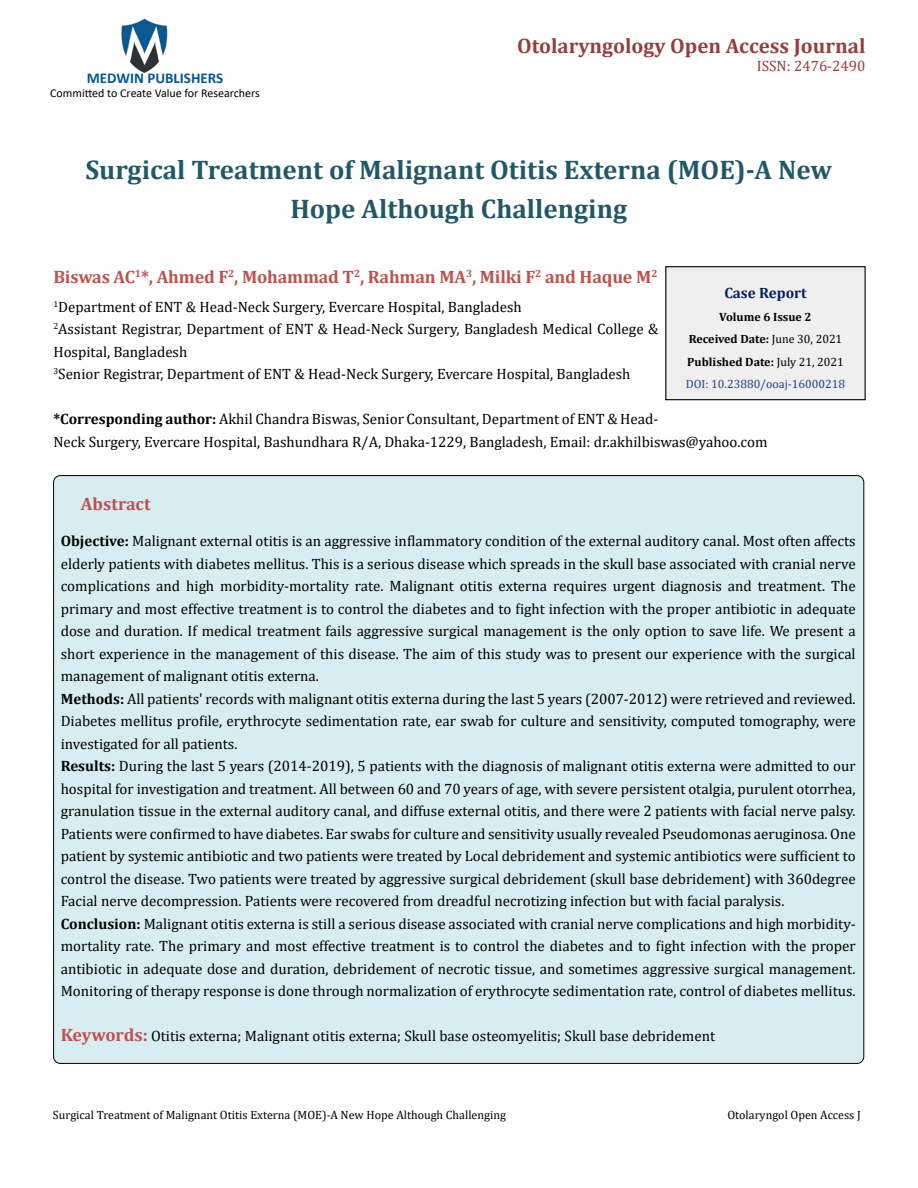
<style>
.page{position:relative;width:918px;height:1188px;background:#fff}
.page>*{position:absolute;margin:0;border:0;box-sizing:border-box;transform-origin:0 0}
.t1{font:700 27px/39px "Cambria";color:#215868;text-align:center}
.t2{font:700 21px "Cambria";color:#953f3c}
.t3{font:700 18px "Cambria";letter-spacing:-.01em;color:#c0504d}
.t4{font:15px/22.5px "Cambria";color:#000}
.t5{font:700 15px "Calibri";color:#005991}
.t6{font:15px "Cambria";color:#953f3c}
.t7{font:700 15px "Cambria";color:#002060}
.t8{font:12px "Cambria";color:#000}
.t9{font:700 12px/22.5px "Cambria";color:#000;text-align:center}
.t10{font:12px "Calibri";color:#000}
.s1{font-weight:700}
.s2{font-weight:400}
.s3{font-weight:400;color:#25408f}
.s4{font-weight:700;font-size:18px;color:#c0504d}
</style>
<div class="page">
<img style="left:121px;top:18px;width:47px;height:55px">
<div style="left:666px;top:267px;width:199px;height:133px;background:#efefef"></div>
<div style="left:665px;top:266px;width:201px;height:134px;border:1px solid #000"></div>
<div style="left:54px;top:476px;width:810px;height:587px;background:#d8edf2;border-radius:7px"></div>
<p class="t5" style="left:87px;top:67px;width:138px">MEDWIN PUBLISHERS</p>
<p class="t10" style="left:50px;top:85px;width:211px">Committed to Create Value for Researchers</p>
<h2 class="t2" style="left:517px;top:31px;width:350px">Otolaryngology Open Access Journal</h2>
<p class="t6" style="left:757px;top:57px;width:110px">ISSN: 2476-2490</p>
<h1 class="t1" style="left:85px;top:150px;width:748px">Surgical Treatment of Malignant Otitis Externa (MOE)-A New<br>Hope Although Challenging</h1>
<p class="t3" style="left:53px;top:264px;width:606px">Biswas AC<sup>1</sup>*, Ahmed F<sup>2</sup>, Mohammad T<sup>2</sup>, Rahman MA<sup>3</sup>, Milki F<sup>2</sup> and Haque M<sup>2</sup></p>
<p class="t4" style="left:53px;top:295px;width:607px"><sup>1</sup>Department of ENT &amp; Head-Neck Surgery, Evercare Hospital, Bangladesh<br><sup>2</sup>Assistant Registrar, Department of ENT &amp; Head-Neck Surgery, Bangladesh Medical College &amp; Hospital, Bangladesh<br><sup>3</sup>Senior Registrar, Department of ENT &amp; Head-Neck Surgery, Evercare Hospital, Bangladesh</p>
<p class="t4" style="left:53px;top:408px;width:716px"><span class="s1">*Corresponding author:</span> Akhil Chandra Biswas, Senior Consultant, Department of ENT &amp; Head-<br>Neck Surgery, Evercare Hospital, Bashundhara R/A, Dhaka-1229, Bangladesh, Email: dr.akhilbiswas@yahoo.com</p>
<p class="t7" style="left:724px;top:283px;width:84px">Case Report</p>
<p class="t9" style="left:686px;top:305px;width:161px">Volume 6 Issue 2<br>Received Date: <span class="s2">June 30, 2021<br></span>Published Date: <span class="s2">July 21, 2021<br></span><span class="s3">DOI: 10.23880/ooaj-16000218</span></p>
<p class="t3" style="left:81px;top:491px;width:71px">Abstract</p>
<p class="t4" style="left:61px;top:530px;width:797px"><span class="s1">Objective:</span> Malignant external otitis is an aggressive inflammatory condition of the external auditory canal. Most often affects elderly patients with diabetes mellitus. This is a serious disease which spreads in the skull base associated with cranial nerve complications and high morbidity-mortality rate. Malignant otitis externa requires urgent diagnosis and treatment. The primary and most effective treatment is to control the diabetes and to fight infection with the proper antibiotic in adequate dose and duration. If medical treatment fails aggressive surgical management is the only option to save life. We present a short experience in the management of this disease. The aim of this study was to present our experience with the surgical management of malignant otitis externa.<br><span class="s1">Methods:</span> All patients' records with malignant otitis externa during the last 5 years (2007-2012) were retrieved and reviewed.<br>Diabetes mellitus profile, erythrocyte sedimentation rate, ear swab for culture and sensitivity, computed tomography, were investigated for all patients.<br><span class="s1">Results:</span> During the last 5 years (2014-2019), 5 patients with the diagnosis of malignant otitis externa were admitted to our hospital for investigation and treatment. All between 60 and 70 years of age, with severe persistent otalgia, purulent otorrhea, granulation tissue in the external auditory canal, and diffuse external otitis, and there were 2 patients with facial nerve palsy.<br>Patients were confirmed to have diabetes. Ear swabs for culture and sensitivity usually revealed Pseudomonas aeruginosa. One patient by systemic antibiotic and two patients were treated by Local debridement and systemic antibiotics were sufficient to control the disease. Two patients were treated by aggressive surgical debridement (skull base debridement) with 360degree Facial nerve decompression. Patients were recovered from dreadful necrotizing infection but with facial paralysis.<br><span class="s1">Conclusion:</span> Malignant otitis externa is still a serious disease associated with cranial nerve complications and high morbidity&shy;mortality rate. The primary and most effective treatment is to control the diabetes and to fight infection with the proper antibiotic in adequate dose and duration, debridement of necrotic tissue, and sometimes aggressive surgical management.<br>Monitoring of therapy response is done through normalization of erythrocyte sedimentation rate, control of diabetes mellitus.</p>
<p class="t4" style="left:61px;top:1025px;width:656px"><span class="s4">Keywords:</span> Otitis externa; Malignant otitis externa; Skull base osteomyelitis; Skull base debridement</p>
<p class="t8" style="left:53px;top:1108px;width:455px">Surgical Treatment of Malignant Otitis Externa (MOE)-A New Hope Although Challenging</p>
<p class="t8" style="left:727px;top:1108px;width:135px">Otolaryngol Open Access J</p>
</div>
